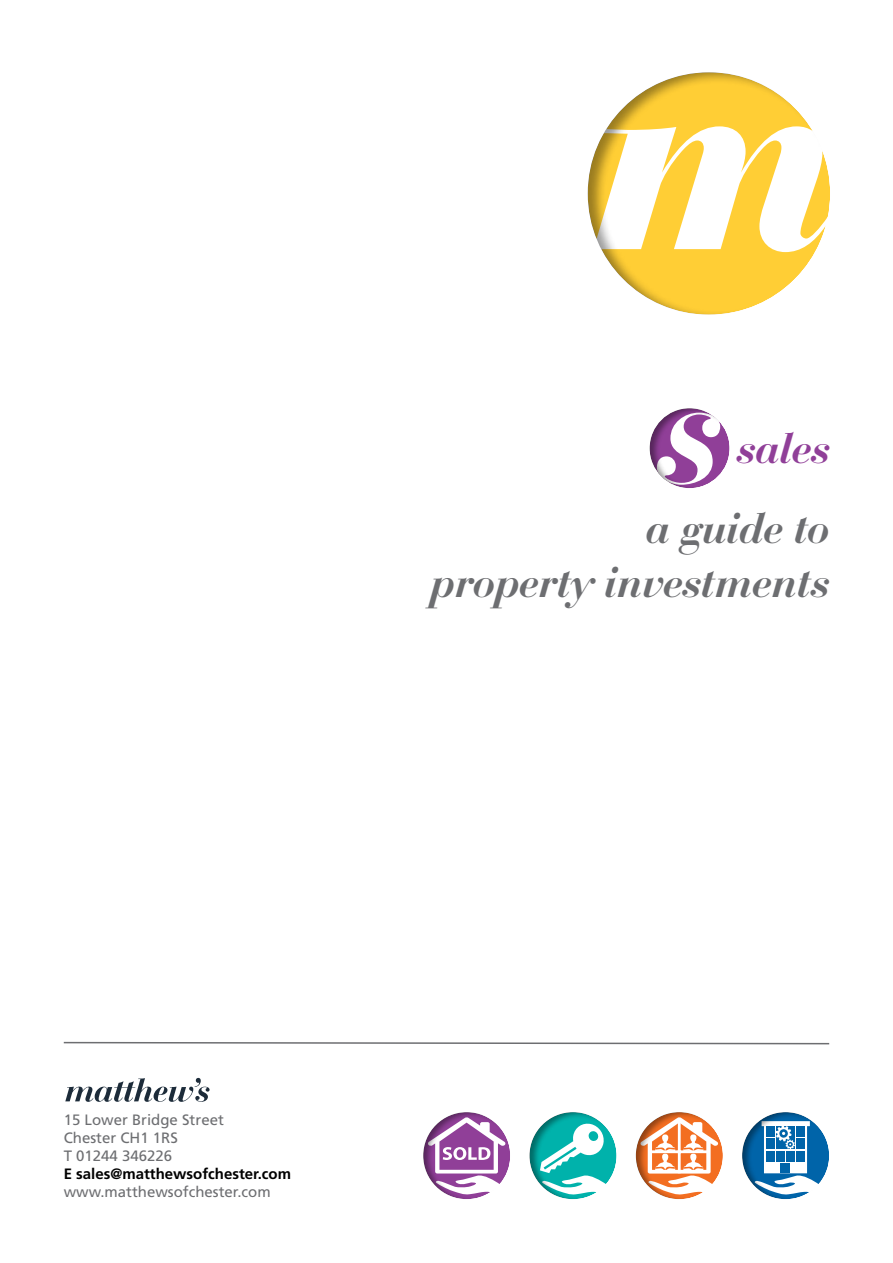
<style>
.page{position:relative;width:893px;height:1263px;background:#fff}
.page>*{position:absolute;margin:0;border:0;box-sizing:border-box;transform-origin:0 0}
.t1{font:italic 500 45px/54px "Bauer Bodoni EF";color:#6d6e71;text-align:right}
.t2{font:italic 500 45px "Bauer Bodoni EF";color:#903f98}
.t3{font:15px/18px "Frutiger";color:#6d6e71}
.t4{font:700 15px "Frutiger";color:#000}
</style>
<div class="page">
<svg style="left:65px;top:1078px;width:145px;height:24px"></svg>
<div style="left:423px;top:1110px;width:90px;height:90px;background:#000;opacity:.4"></div>
<div style="left:529px;top:1110px;width:90px;height:90px;background:#000;opacity:.4"></div>
<div style="left:635px;top:1110px;width:90px;height:90px;background:#000;opacity:.4"></div>
<div style="left:741px;top:1110px;width:90px;height:90px;background:#000;opacity:.4"></div>
<svg style="left:63px;top:1041px;width:767px;height:4px"></svg>
<div style="left:587px;top:70px;width:245px;height:246px;background:#000;opacity:.4"></div>
<div style="left:649px;top:405px;width:82px;height:84px;background:#000;opacity:.4"></div>
<h1 class="t2" style="left:736px;top:422px;width:94px">sales</h1>
<h1 class="t1" style="left:430px;top:502px;width:401px">a guide to<br>property investments</h1>
<p class="t3" style="left:64px;top:1111px;width:162px">15 Lower Bridge Street<br>Chester CH1 1RS<br>T 01244 346226</p>
<p class="t4" style="left:64px;top:1165px;width:229px">E sales@matthewsofchester.com</p>
<p class="t3" style="left:64px;top:1183px;width:208px">www.matthewsofchester.com</p>
</div>
